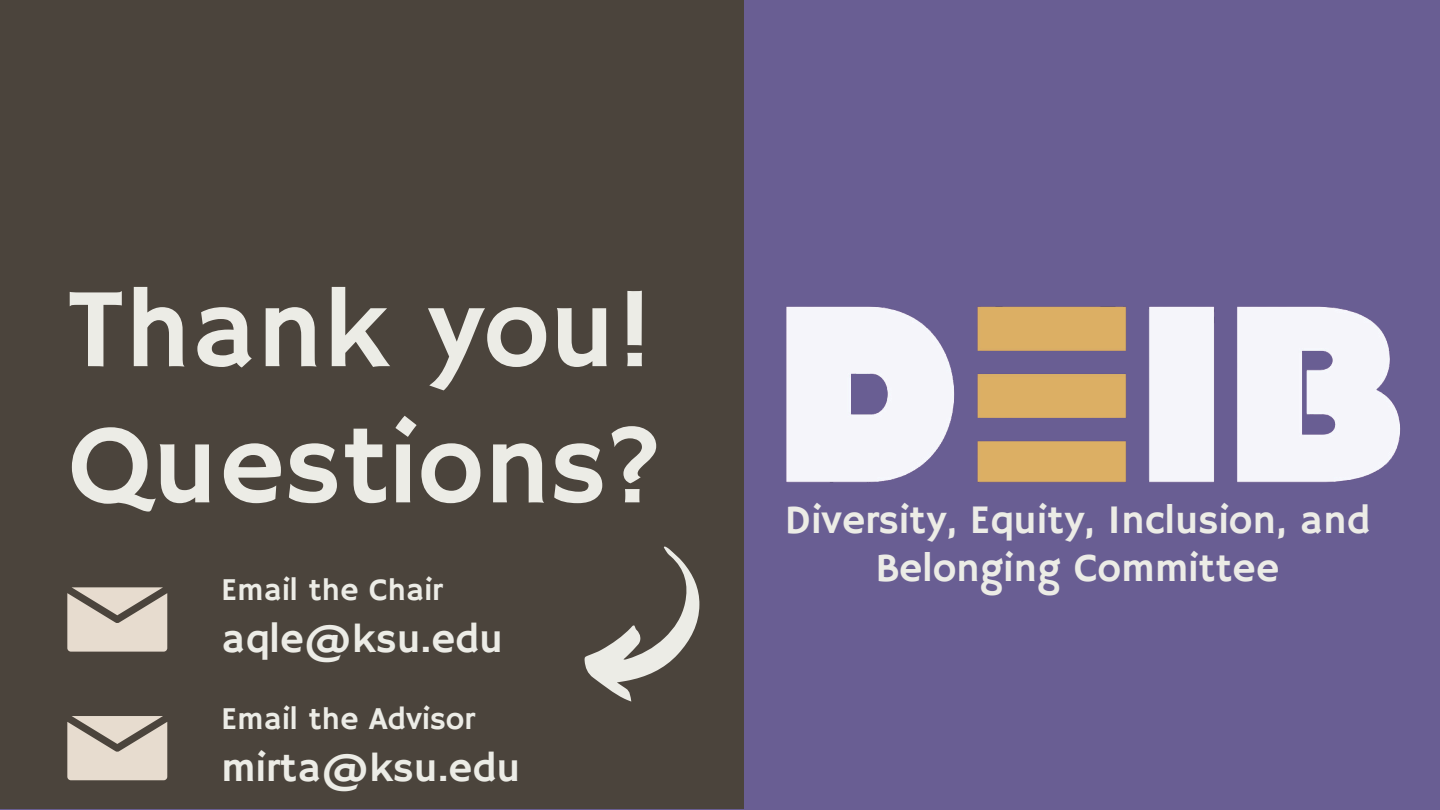
<style>
.page{position:relative;width:1440px;height:810px;background:#695e93}
.page>*{position:absolute;margin:0;border:0;box-sizing:border-box;transform-origin:0 0}
.t1{font:113.5px/136.2px "Hammersmith One";color:#ecece6}
.t2{font:41.3px "Hammersmith One";color:#ecece6}
.t3{font:40.4px/48px "Hammersmith One";color:#ecece6;text-align:center}
.t4{font:31.7px "Hammersmith One";color:#ecece6}
</style>
<div class="page">
<div style="left:0;top:0;width:744px;height:809px;background:#4b443c"></div>
<svg style="left:67px;top:587px;width:100px;height:64px;background:#d1c7ba"></svg>
<img style="left:786px;top:306px;width:615px;height:177px">
<svg style="left:67px;top:716px;width:100px;height:64px;background:#d2c7bb"></svg>
<svg style="left:584px;top:546px;width:116px;height:156px"></svg>
<p class="t1" style="left:67px;top:267px;width:598px">Thank you!<br>Questions?</p>
<h1 class="t4" style="left:221px;top:571px;width:223px">Email the Chair</h1>
<p class="t2" style="left:221px;top:615px;width:284px">aqle@ksu.edu</p>
<h2 class="t4" style="left:221px;top:700px;width:255px">Email the Advisor</h2>
<p class="t2" style="left:221px;top:744px;width:301px">mirta@ksu.edu</p>
<h3 class="t3" style="left:785px;top:497px;width:587px">Diversity, Equity, Inclusion, and<br>Belonging Committee</h3>
</div>
